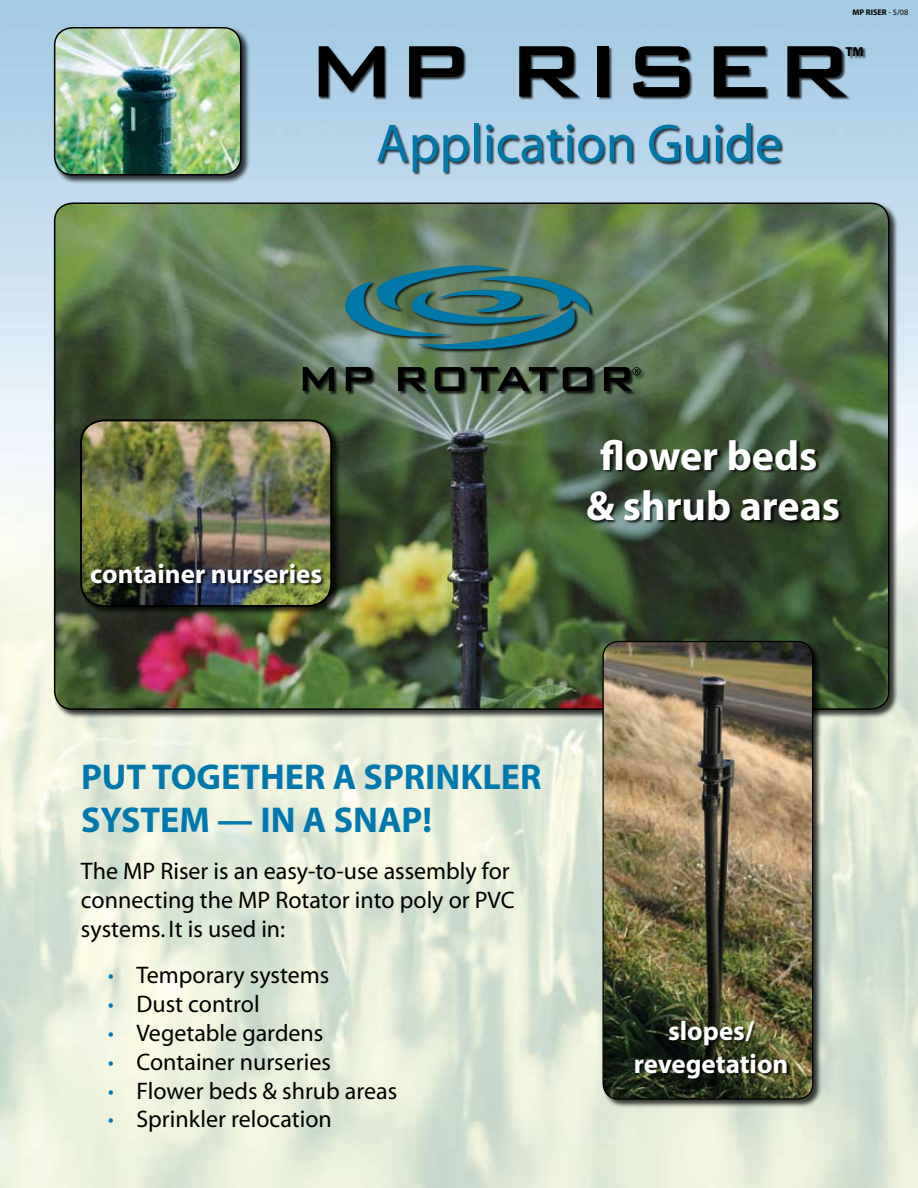
<style>
.page{position:relative;width:918px;height:1188px;background:#fff}
.page>*{position:absolute;margin:0;border:0;box-sizing:border-box;transform-origin:0 0}
.t1{font:500 97.5px "Bank Gothic BT";color:#000}
.t2{font:54px "Myriad";color:#0078a9}
.t3{font:700 42px/50.4px "Myriad";color:#fff;text-align:center}
.t4{font:700 36px "Myriad";color:#0078ae}
.t5{font:700 27px/32.4px "Myriad";color:#fff;text-align:center}
.t6{font:24px/28.8px "Myriad";color:#000}
.t7{font:700 13.05px "Myriad";color:#000}
.t8{font:700 8.25px "Myriad";color:#000}
.s1{font-weight:400}
.s2{font-weight:700;color:#0078ae}
</style>
<div class="page">
<div style="left:53px;top:202px;width:852px;height:523px;background:#000;opacity:.75"></div>
<img style="left:55px;top:203px;width:834px;height:506px">
<div style="left:80px;top:420px;width:267px;height:203px;background:#000;opacity:.75"></div>
<img style="left:81px;top:420px;width:250px;height:185px">
<div style="left:80px;top:419px;width:252px;height:188px;border:2px solid #000;border-radius:23px"></div>
<div style="left:587px;top:440px;width:331px;height:119px;background:#000;opacity:.75"></div>
<div style="left:92px;top:564px;width:285px;height:117px;background:#000;opacity:.75"></div>
<div style="left:602px;top:640px;width:226px;height:475px;background:#000;opacity:.75"></div>
<img style="left:603px;top:642px;width:210px;height:457px">
<div style="left:602px;top:641px;width:211px;height:459px;border:1px solid #000;border-radius:15px"></div>
<div style="left:635px;top:1021px;width:225px;height:102px;background:#000;opacity:.75"></div>
<div style="left:53px;top:27px;width:204px;height:163px;background:#000;opacity:.75"></div>
<img style="left:55px;top:28px;width:186px;height:147px">
<div style="left:54px;top:27px;width:187px;height:149px;border:2px solid #000;border-radius:18px"></div>
<div style="left:319px;top:47px;width:599px;height:242px;background:#000;opacity:.75"></div>
<div style="left:303px;top:266px;width:348px;height:135px;background:#000;opacity:.75"></div>
<svg style="left:345px;top:264px;width:245px;height:86px;background:#437873"></svg>
<svg style="left:303px;top:367px;width:31px;height:24px"></svg>
<svg style="left:346px;top:367px;width:26px;height:24px"></svg>
<svg style="left:398px;top:367px;width:28px;height:24px"></svg>
<svg style="left:435px;top:367px;width:29px;height:24px"></svg>
<svg style="left:470px;top:367px;width:86px;height:24px;background:#384435"></svg>
<svg style="left:563px;top:367px;width:29px;height:24px"></svg>
<svg style="left:604px;top:367px;width:37px;height:24px"></svg>
<p class="t8" style="left:852px;top:8px;width:57px">MP RISER <span class="s1">- 5/08</span></p>
<h1 class="t1" style="left:306px;top:18px;width:530px">MP Riser</h1>
<p class="t7" style="left:845px;top:45px;width:18px">tm</p>
<h2 class="t2" style="left:376px;top:117px;width:408px">Application Guide</h2>
<p class="t5" style="left:90px;top:559px;width:233px">container nurseries</p>
<h3 class="t3" style="left:586px;top:432px;width:256px">flower beds &amp; shrub areas</h3>
<h3 class="t4" style="left:81px;top:758px;width:301px">Put together a spri</h3>
<h3 class="t4" style="left:436px;top:758px;width:86px">nkler</h3>
<h3 class="t4" style="left:81px;top:801px;width:353px">system — in a snap!</h3>
<p class="t6" style="left:81px;top:858px;width:435px">The MP Riser is an easy-to-use assembly for connecting the MP Rotator into poly or PVC systems. It is used in:</p>
<p class="t6" style="left:108px;top:962px;width:291px"><span class="s2">·</span> Temporary systems<br><span class="s2">·</span> Dust control<br><span class="s2">·</span> Vegetable gardens<br><span class="s2">·</span> Container nurseries<br><span class="s2">·</span> Flower beds &amp; shrub areas <span class="s2">·</span> Sprinkler relocation</p>
<p class="t5" style="left:634px;top:1016px;width:156px">slopes/ revegetation</p>
</div>
